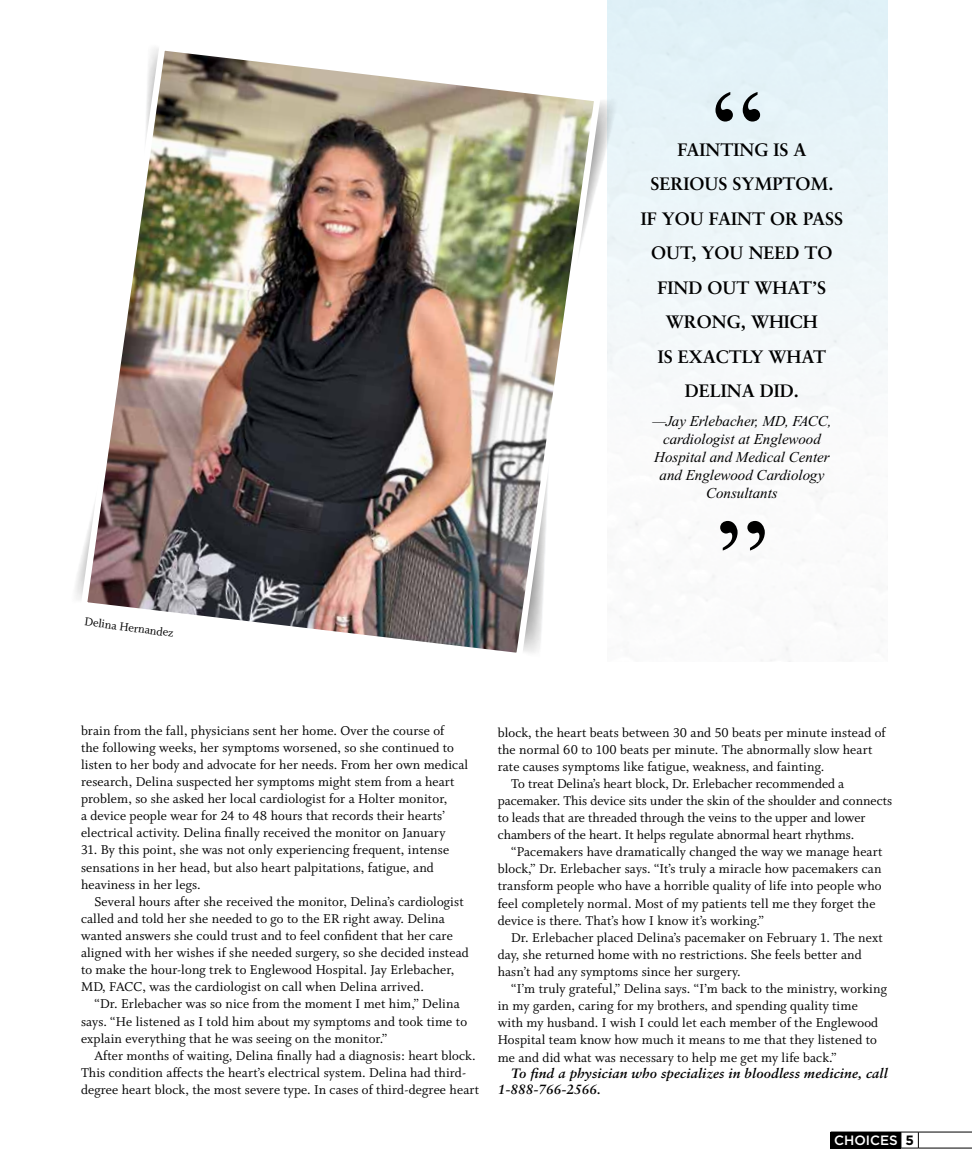
<style>
.page{position:relative;width:972px;height:1175px;background:#fff}
.page>*{position:absolute;margin:0;border:0;box-sizing:border-box;transform-origin:0 0}
.t1{font:700 18px/34.5px "Sabon";color:#000;text-align:center}
.t2{font:italic 15px/18px "Times New Roman";color:#000;text-align:center}
.t3{font:14.25px/17.1px "Whitman Roman LF";letter-spacing:.01em;color:#000}
.t4{font:italic 700 13.5px/16.2px "Sabon";letter-spacing:.01em;color:#000}
.t5{font:500 13.5px "Gotham";color:#fff}
.t6{font:12.75px "Whitman Roman LF";color:#000}
.s1{font-weight:700;color:#000}
</style>
<div class="page">
<svg style="left:720px;top:521px;width:45px;height:29px"></svg>
<svg style="left:716px;top:92px;width:44px;height:30px"></svg>
<svg style="left:75px;top:40px;width:547px;height:622px"></svg>
<img style="left:77px;top:41px;width:527px;height:621px">
<div style="left:831px;top:1132px;width:70px;height:16px;background:#000"></div>
<hr style="left:831px;top:1131px;width:70px;height:1px;background:#000">
<hr style="left:918px;top:1131px;width:54px;height:1px;background:#000">
<svg style="left:901px;top:1131px;width:18px;height:17px"></svg>
<hr style="left:918px;top:1147px;width:54px;height:1px;background:#000">
<p class="t1" style="left:641px;top:132px;width:204px">FAINTING IS A<br>SERIOUS SYMPTOM.<br>IF YOU FAINT OR PASS<br>OUT, YOU NEED TO<br>FIND OUT WHAT’S<br>WRONG, WHICH<br>IS EXACTLY WHAT<br>DELINA DID.</p>
<p class="t2" style="left:652px;top:412px;width:181px">—Jay Erlebacher, MD, FACC, cardiologist at Englewood<br>Hospital and Medical Center and Englewood Cardiology<br>Consultants</p>
<p class="t6" style="left:86px;top:614px;width:91px;rotate:8deg">Delina Hernandez</p>
<p class="t3" style="left:81px;top:722px;width:389px">brain from the fall, physicians sent her home. Over the course of<br>the following weeks, her symptoms worsened, so she continued to listen to her body and advocate for her needs. From her own medical research, Delina suspected her symptoms might stem from a heart problem, so she asked her local cardiologist for a Holter monitor,<br>a device people wear for 24 to 48 hours that records their hearts’ electrical activity. Delina finally received the monitor on January</p>
<p class="t3" style="left:81px;top:841px;width:370px">31. By this point, she was not only experiencing frequent, intense sensations in her head, but also heart palpitations, fatigue, and heaviness in her legs.</p>
<p class="t3" style="left:81px;top:893px;width:389px;text-indent:13px">Several hours after she received the monitor, Delina’s cardiologist called and told her she needed to go to the ER right away. Delina wanted answers she could trust and to feel confident that her care aligned with her wishes if she needed surgery, so she decided instead to make the hour-long trek to Englewood Hospital. Jay Erlebacher, MD, FACC, was the cardiologist on call when Delina arrived.</p>
<p class="t3" style="left:81px;top:995px;width:388px;text-indent:13px">“Dr. Erlebacher was so nice from the moment I met him,” Delina says. “He listened as I told him about my symptoms and took time to explain everything that he was seeing on the monitor.”</p>
<p class="t3" style="left:81px;top:1047px;width:400px;text-indent:13px">After months of waiting, Delina finally had a diagnosis: heart block.<br>This condition affects the heart’s electrical system. Delina had third&shy;degree heart block, the most severe type. In cases of third-degree heart</p>
<p class="t3" style="left:498px;top:724px;width:390px">block, the heart beats between 30 and 50 beats per minute instead of</p>
<p class="t3" style="left:498px;top:741px;width:376px">the normal 60 to 100 beats per minute. The abnormally slow heart</p>
<p class="t3" style="left:498px;top:758px;width:328px">rate causes symptoms like fatigue, weakness, and fainting.</p>
<p class="t3" style="left:511px;top:775px;width:335px">To treat Delina’s heart block, Dr. Erlebacher recommended a</p>
<p class="t3" style="left:498px;top:792px;width:396px">pacemaker. This device sits under the skin of the shoulder and connects</p>
<p class="t3" style="left:498px;top:809px;width:369px">to leads that are threaded through the veins to the upper and lower</p>
<p class="t3" style="left:498px;top:826px;width:358px">chambers of the heart. It helps regulate abnormal heart rhythms.</p>
<p class="t3" style="left:511px;top:843px;width:373px">“Pacemakers have dramatically changed the way we manage heart</p>
<p class="t3" style="left:498px;top:860px;width:385px">block,” Dr. Erlebacher says. “It’s truly a miracle how pacemakers can</p>
<p class="t3" style="left:498px;top:877px;width:385px">transform people who have a horrible quality of life into people who</p>
<p class="t3" style="left:498px;top:895px;width:379px">feel completely normal. Most of my patients tell me they forget the</p>
<p class="t3" style="left:498px;top:912px;width:268px">device is there. That’s how I know it’s working.”</p>
<p class="t3" style="left:511px;top:929px;width:373px">Dr. Erlebacher placed Delina’s pacemaker on February 1. The next</p>
<p class="t3" style="left:498px;top:946px;width:366px">day, she returned home with no restrictions. She feels better and</p>
<p class="t3" style="left:498px;top:963px;width:245px">hasn’t had any symptoms since her surgery.</p>
<p class="t3" style="left:511px;top:980px;width:377px">“I’m truly grateful,” Delina says. “I’m back to the ministry, working</p>
<p class="t3" style="left:498px;top:997px;width:362px">in my garden, caring for my brothers, and spending quality time</p>
<p class="t3" style="left:498px;top:1014px;width:382px">with my husband. I wish I could let each member of the Englewood</p>
<p class="t3" style="left:498px;top:1031px;width:381px">Hospital team know how much it means to me that they listened to</p>
<p class="t3" style="left:498px;top:1048px;width:340px">me and did what was necessary to help me get my life back.”</p>
<p class="t4" style="left:498px;top:1064px;width:392px;text-indent:14px">To find a physician who specializes in bloodless medicine, call<br>1-888-766-2566.</p>
<p class="t5" style="left:834px;top:1131px;width:81px">CHOICES <span class="s1">5</span></p>
</div>
